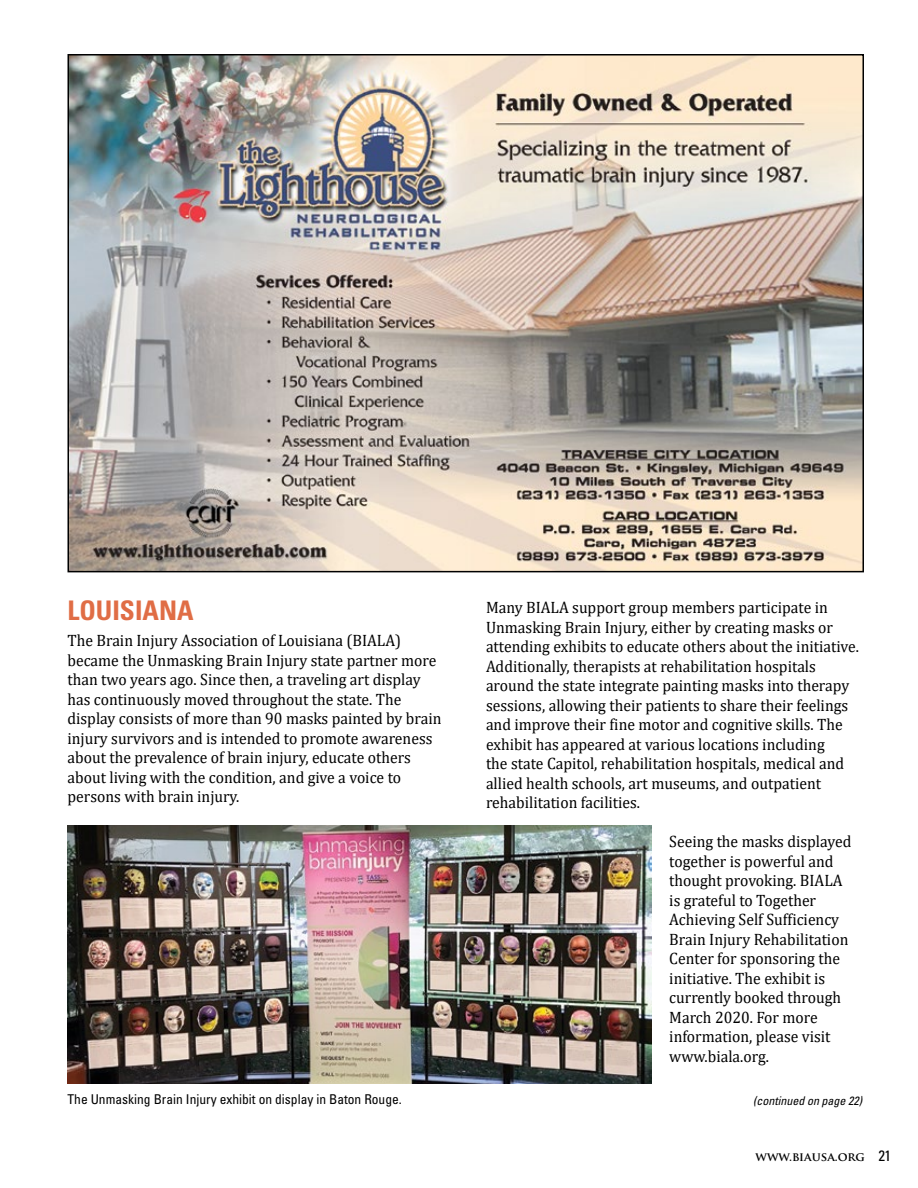
<style>
.page{position:relative;width:918px;height:1188px;background:#fff}
.page>*{position:absolute;margin:0;border:0;box-sizing:border-box;transform-origin:0 0}
.t1{font:700 condensed 27px "Univers LT Std";color:#e06d45}
.t2{font:16.5px/19.5px "Cambria";color:#000;scale:.95 1}
.t3{font:condensed 13.5px "Univers LT Std";color:#000}
.t4{font:italic condensed 12px "Univers LT Std";color:#000}
.t5{font:700 12px "Trajan Pro";color:#000}
.s1{font-family:"Univers LT Std";font-weight:400;font-stretch:condensed;font-size:15px}
</style>
<div class="page">
<img style="left:68px;top:826px;width:583px;height:258px">
<img style="left:71px;top:57px;width:790px;height:512px">
<h1 class="t1" style="left:68px;top:594px;width:128px">LOUISIANA</h1>
<p class="t2" style="left:68px;top:631px;width:395px">The Brain Injury Association of Louisiana (BIALA) became the Unmasking Brain Injury state partner more than two years ago. Since then, a traveling art display has continuously moved throughout the state. The display consists of more than 90 masks painted by brain injury survivors and is intended to promote awareness about the prevalence of brain injury, educate others about living with the condition, and give a voice to persons with brain injury.</p>
<p class="t2" style="left:486px;top:598px;width:394px">Many BIALA support group members participate in Unmasking Brain Injury, either by creating masks or attending exhibits to educate others about the initiative.<br>Additionally, therapists at rehabilitation hospitals around the state integrate painting masks into therapy sessions, allowing their patients to share their feelings and improve their fine motor and cognitive skills. The exhibit has appeared at various locations including<br>the state Capitol, rehabilitation hospitals, medical and allied health schools, art museums, and outpatient rehabilitation facilities.</p>
<p class="t2" style="left:669px;top:832px;width:193px">Seeing the masks displayed together is powerful and thought provoking. BIALA is grateful to Together<br>Achieving Self Sufficiency<br>Brain Injury Rehabilitation<br>Center for sponsoring the initiative. The exhibit is currently booked through<br>March 2020. For more information, please visit www.biala.org.</p>
<p class="t3" style="left:68px;top:1091px;width:336px">The Unmasking Brain Injury exhibit on display in Baton Rouge.</p>
<p class="t4" style="left:753px;top:1093px;width:111px">(continued on page 22)</p>
<p class="t5" style="left:756px;top:1149px;width:137px">WWW.BIAUSA.ORG <span class="s1">21</span></p>
</div>
